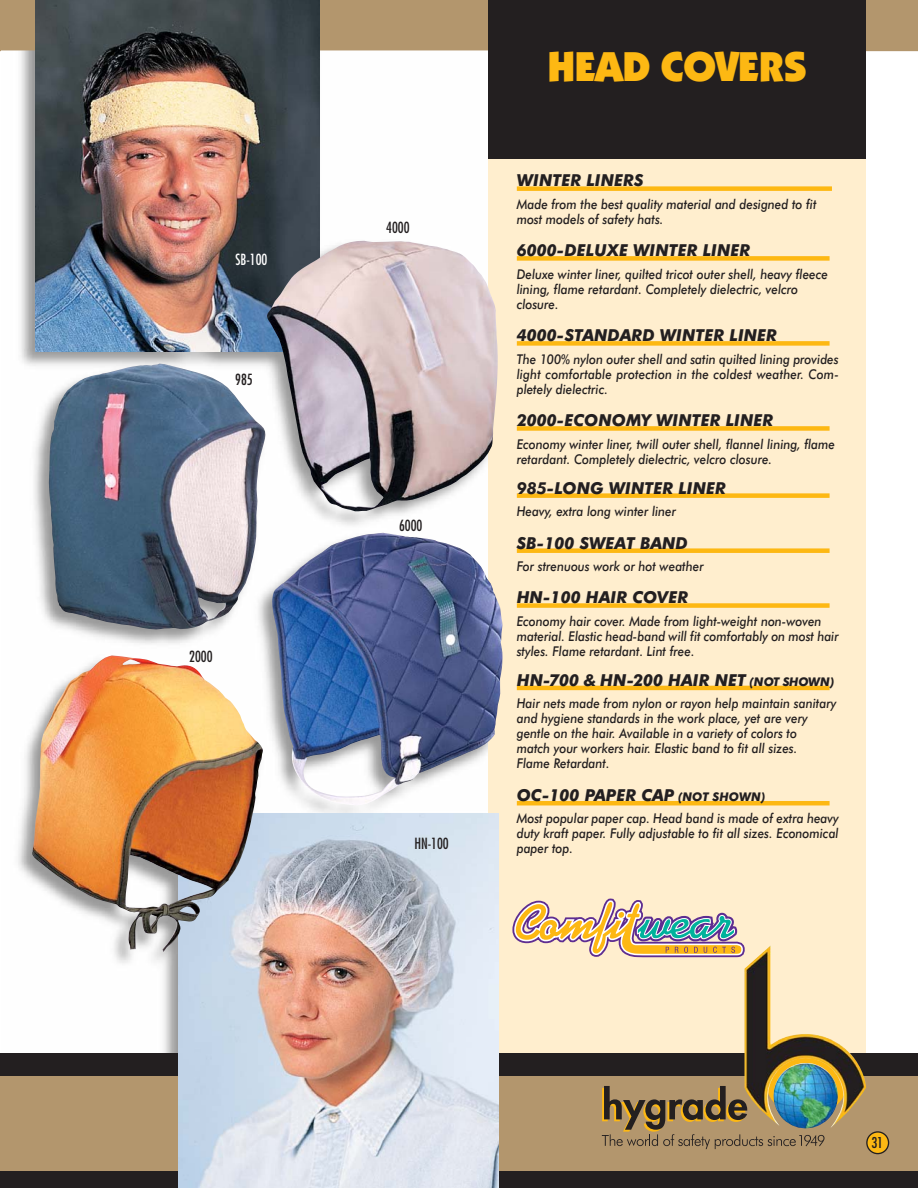
<style>
.page{position:relative;width:918px;height:1188px;background:#fff}
.page>*{position:absolute;margin:0;border:0;box-sizing:border-box;transform-origin:0 0}
.t1{font:900 42px "Itc Kabel";letter-spacing:-.015em;color:#fdb813}
.t2{font:italic 700 16.5px "Futura BT";color:#231f20}
.t3{font:condensed 15px "Futura";color:#231f20;scale:.95 1}
.t4{font:condensed 15px "Futura";color:#fff;scale:.95 1}
.t5{font:condensed 14.55px "Futura";color:#231f20}
.t6{font:italic 500 13.5px/15px "Futura BT";color:#231f20;scale:.9 1}
.s1{font-size:12px}
</style>
<div class="page">
<img style="left:1px;top:50px;width:487px;height:1003px">
<div style="left:1px;top:0;width:917px;height:50px;background:#b3966d"></div>
<img style="left:35px;top:0;width:284px;height:351px">
<div style="left:488px;top:0;width:378px;height:1188px;background:#ffeece"></div>
<div style="left:0;top:1053px;width:918px;height:135px;background:#231f20"></div>
<div style="left:0;top:1077px;width:918px;height:94px;background:#b3966d"></div>
<img style="left:178px;top:814px;width:320px;height:374px">
<div style="left:488px;top:0;width:378px;height:159px;background:#231f20"></div>
<div style="left:517px;top:186px;width:315px;height:5px;background:#fdb813"></div>
<div style="left:517px;top:256px;width:313px;height:5px;background:#fdb813"></div>
<div style="left:517px;top:341px;width:313px;height:5px;background:#fdb813"></div>
<div style="left:517px;top:426px;width:313px;height:5px;background:#fdb813"></div>
<div style="left:517px;top:493px;width:313px;height:5px;background:#fdb813"></div>
<div style="left:517px;top:548px;width:313px;height:5px;background:#fdb813"></div>
<div style="left:517px;top:603px;width:313px;height:5px;background:#fdb813"></div>
<hr style="left:517px;top:686px;width:313px;height:4px;background:#fdb813">
<hr style="left:517px;top:801px;width:313px;height:4px;background:#fdb813">
<img style="left:32px;top:655px;width:231px;height:297px">
<img style="left:271px;top:533px;width:232px;height:272px">
<img style="left:49px;top:364px;width:216px;height:265px">
<img style="left:267px;top:241px;width:231px;height:270px">
<svg style="left:866px;top:1131px;width:23px;height:23px"></svg>
<svg style="left:512px;top:898px;width:232px;height:60px"></svg>
<svg style="left:602px;top:1086px;width:223px;height:63px"></svg>
<img style="left:744px;top:946px;width:122px;height:182px">
<p class="t4" style="left:236px;top:253px;width:35px">SB-100</p>
<p class="t3" style="left:235px;top:373px;width:20px">985</p>
<p class="t3" style="left:189px;top:650px;width:26px">2000</p>
<p class="t3" style="left:386px;top:220px;width:26px">4000</p>
<p class="t3" style="left:399px;top:518px;width:26px">6000</p>
<p class="t3" style="left:414px;top:836px;width:38px">HN-100</p>
<h1 class="t1" style="left:547px;top:51px;width:261px">HEAD COVERS</h1>
<p class="t2" style="left:517px;top:174px;width:128px">WINTER LINERS</p>
<p class="t6" style="left:517px;top:198px;width:335px">Made from the best quality material and designed to fit most models of safety hats.</p>
<p class="t2" style="left:517px;top:244px;width:235px">6000-DELUXE WINTER LINER</p>
<p class="t6" style="left:517px;top:268px;width:347px">Deluxe winter liner, quilted tricot outer shell, heavy fleece lining, flame retardant. Completely dielectric, velcro closure.</p>
<p class="t2" style="left:517px;top:329px;width:262px">4000-STANDARD WINTER LINER</p>
<p class="t6" style="left:517px;top:353px;width:359px;text-align:justify">The 100% nylon outer shell and satin quilted lining provides light comfortable protection in the coldest weather. Com&shy;pletely dielectric.</p>
<p class="t2" style="left:517px;top:414px;width:258px">2000-ECONOMY WINTER LINER</p>
<p class="t6" style="left:517px;top:437px;width:355px">Economy winter liner, twill outer shell, flannel lining, flame retardant. Completely dielectric, velcro closure.</p>
<p class="t2" style="left:517px;top:481px;width:211px">985-LONG WINTER LINER</p>
<p class="t6" style="left:517px;top:505px;width:179px">Heavy, extra long winter liner</p>
<p class="t2" style="left:517px;top:536px;width:173px">SB-100 SWEAT BAND</p>
<p class="t6" style="left:517px;top:560px;width:209px">For strenuous work or hot weather</p>
<p class="t2" style="left:517px;top:591px;width:173px">HN-100 HAIR COVER</p>
<p class="t6" style="left:517px;top:615px;width:359px">Economy hair cover. Made from light-weight non-woven material. Elastic head-band will fit comfortably on most hair styles. Flame retardant. Lint free.</p>
<p class="t2" style="left:517px;top:673px;width:319px">HN-700 &amp; HN-200 HAIR NET <span class="s1">(NOT SHOWN)</span></p>
<p class="t6" style="left:517px;top:697px;width:357px">Hair nets made from nylon or rayon help maintain sanitary and hygiene standards in the work place, yet are very gentle on the hair. Available in a variety of colors to<br>match your workers hair. Elastic band to fit all sizes.<br>Flame Retardant.</p>
<p class="t2" style="left:517px;top:788px;width:250px">OC-100 PAPER CAP <span class="s1">(NOT SHOWN)</span></p>
<p class="t6" style="left:517px;top:812px;width:359px;text-align:justify">Most popular paper cap. Head band is made of extra heavy duty kraft paper. Fully adjustable to fit all sizes. Economical paper top.</p>
<p class="t5" style="left:872px;top:1136px;width:13px">31</p>
</div>
